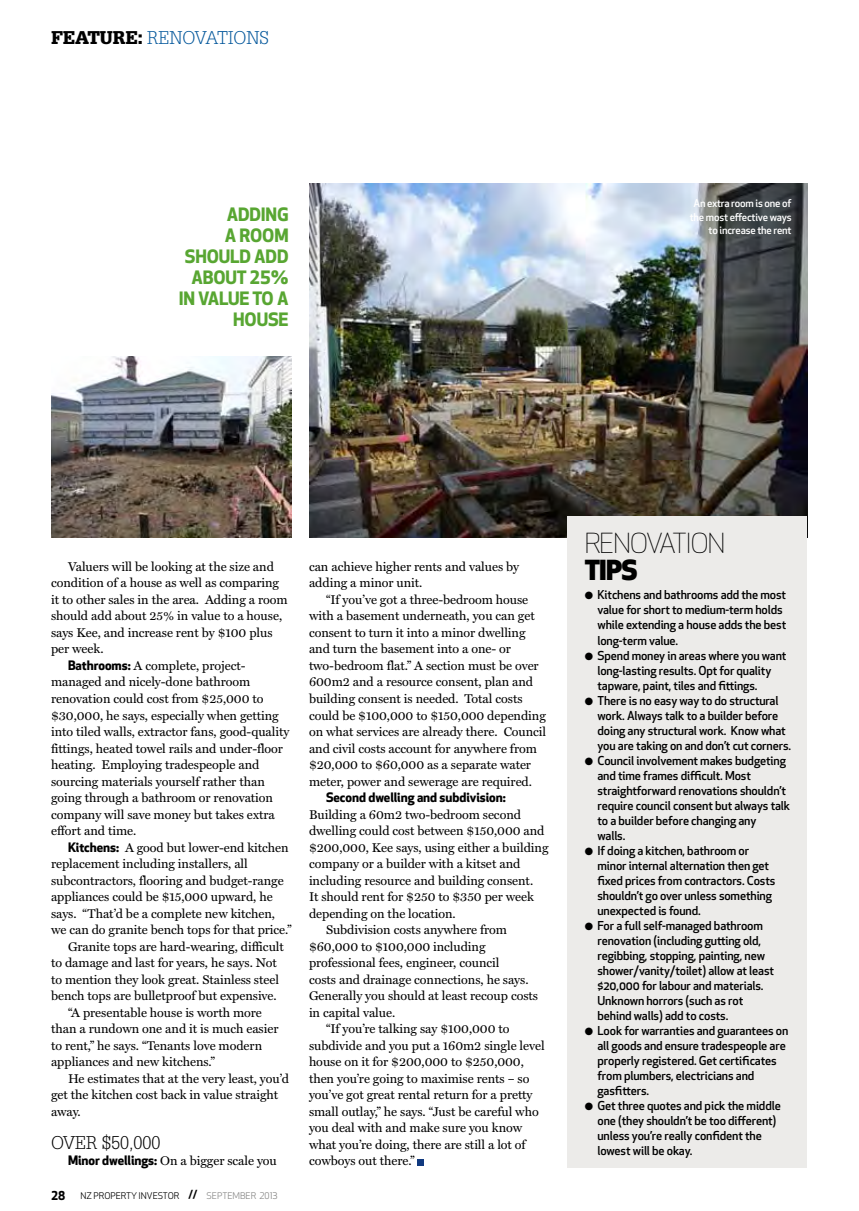
<style>
.page{position:relative;width:859px;height:1211px;background:#fff}
.page>*{position:absolute;margin:0;border:0;box-sizing:border-box;transform-origin:0 0}
.t1{font:300 27px "Apex New";letter-spacing:-.03em;color:#000}
.t2{font:800 27px "Apex New";color:#000}
.t3{font:700 18px/21px "Apex New";letter-spacing:-.01em;color:#58a632;text-align:right}
.t4{font:300 18px "Glypha LT Std";color:#00559a}
.t5{font:300 18px "Glypha LT Std";color:#000}
.t6{font:12.75px/16.5px "Miller Text";letter-spacing:-.005em;color:#000}
.t7{font:700 12.75px "Apex New";letter-spacing:-.005em;color:#000}
.t8{font:500 12px/15px "Apex New";letter-spacing:-.01em;color:#000}
.t9{font:500 10.5px/13.5px "Apex New";letter-spacing:-.02em;color:#fff;text-align:right}
.t10{font:9px "Apex New";color:#000}
.s1{font-weight:900;color:#000}
.s2{font-family:"Apex New";font-weight:700}
.s3{font-weight:700;font-size:12px}
.s4{color:#878786}
</style>
<div class="page">
<img style="left:309px;top:183px;width:499px;height:354px">
<img style="left:51px;top:356px;width:241px;height:181px">
<div style="left:568px;top:516px;width:239px;height:651px;background:#ecebe9"></div>
<svg style="left:418px;top:1159px;width:6px;height:5px"></svg>
<h2 class="t4" style="left:51px;top:28px;width:219px"><span class="s1">FEATURE:</span> RENOVATIONS</h2>
<h2 class="t3" style="left:179px;top:203px;width:111px">Adding<br>a room should add about 25% in value to a house</h2>
<p class="t9" style="left:690px;top:196px;width:103px">An extra room is one of the most effective ways to increase the rent</p>
<p class="t6" style="left:68px;top:558px;width:207px">Valuers will be looking at the size and</p>
<p class="t6" style="left:51px;top:574px;width:230px">condition of a house as well as comparing</p>
<p class="t6" style="left:51px;top:591px;width:238px">it to other sales in the area. Adding a room</p>
<p class="t6" style="left:51px;top:607px;width:233px">should add about 25% in value to a house,</p>
<p class="t6" style="left:51px;top:624px;width:223px">says Kee, and increase rent by $100 plus</p>
<p class="t6" style="left:51px;top:640px;width:54px">per week.</p>
<p class="t6" style="left:68px;top:657px;width:179px"><span class="s2">Bathrooms:</span> A complete, project-</p>
<p class="t6" style="left:51px;top:673px;width:201px">managed and nicely-done bathroom</p>
<p class="t6" style="left:51px;top:690px;width:214px">renovation could cost from $25,000 to</p>
<p class="t6" style="left:51px;top:706px;width:229px">$30,000, he says, especially when getting</p>
<p class="t6" style="left:51px;top:723px;width:240px">into tiled walls, extractor fans, good-quality</p>
<p class="t6" style="left:51px;top:739px;width:234px">fittings, heated towel rails and under-floor</p>
<p class="t6" style="left:51px;top:756px;width:210px">heating. Employing tradespeople and</p>
<p class="t6" style="left:51px;top:772px;width:215px">sourcing materials yourself rather than</p>
<p class="t6" style="left:51px;top:789px;width:224px">going through a bathroom or renovation</p>
<p class="t6" style="left:51px;top:805px;width:225px">company will save money but takes extra</p>
<p class="t6" style="left:51px;top:822px;width:87px">effort and time.</p>
<p class="t6" style="left:68px;top:838px;width:222px"><span class="s2">Kitchens:</span> A good but lower-end kitchen</p>
<p class="t6" style="left:51px;top:855px;width:198px">replacement including installers, all</p>
<p class="t6" style="left:51px;top:871px;width:234px">subcontractors, flooring and budget-range</p>
<p class="t6" style="left:51px;top:888px;width:223px">appliances could be $15,000 upward, he</p>
<p class="t6" style="left:51px;top:904px;width:226px">says. “That’d be a complete new kitchen,</p>
<p class="t6" style="left:51px;top:921px;width:242px">we can do granite bench tops for that price.”</p>
<p class="t6" style="left:68px;top:937px;width:217px">Granite tops are hard-wearing, difficult</p>
<p class="t6" style="left:51px;top:954px;width:227px">to damage and last for years, he says. Not</p>
<p class="t6" style="left:51px;top:970px;width:230px">to mention they look great. Stainless steel</p>
<p class="t6" style="left:51px;top:987px;width:227px">bench tops are bulletproof but expensive.</p>
<p class="t6" style="left:68px;top:1003px;width:195px">“A presentable house is worth more</p>
<p class="t6" style="left:51px;top:1020px;width:229px">than a rundown one and it is much easier</p>
<p class="t6" style="left:51px;top:1036px;width:213px">to rent,” he says. “Tenants love modern</p>
<p class="t6" style="left:51px;top:1053px;width:165px">appliances and new kitchens.”</p>
<p class="t6" style="left:68px;top:1069px;width:222px">He estimates that at the very least, you’d</p>
<p class="t6" style="left:51px;top:1086px;width:229px">get the kitchen cost back in value straight</p>
<p class="t6" style="left:51px;top:1102px;width:31px">away.</p>
<h2 class="t5" style="left:51px;top:1131px;width:111px">OVER $50,000</h2>
<p class="t6" style="left:68px;top:1152px;width:210px"><span class="s2">Minor dwellings:</span> On a bigger scale you</p>
<p class="t10" style="left:51px;top:1189px;width:228px"><span class="s3">28</span> NZ PROPERTY INVESTOR <sup>//</sup> <span class="s4">SEPTEMBER 2013</span></p>
<p class="t6" style="left:309px;top:558px;width:212px">can achieve higher rents and values by adding a minor unit.</p>
<p class="t6" style="left:309px;top:591px;width:239px;text-indent:17px">“If you’ve got a three-bedroom house with a basement underneath, you can get consent to turn it into a minor dwelling and turn the basement into a one- or two-bedroom flat.” A section must be over 600m2 and a resource consent, plan and building consent is needed. Total costs could be $100,000 to $150,000 depending on what services are already there. Council and civil costs account for anywhere from $20,000 to $60,000 as a separate water meter, power and sewerage are required.</p>
<p class="t7" style="left:326px;top:788px;width:181px">Second dwelling and subdivision:</p>
<p class="t6" style="left:309px;top:805px;width:214px">Building a 60m2 two-bedroom second</p>
<p class="t6" style="left:309px;top:822px;width:237px">dwelling could cost between $150,000 and</p>
<p class="t6" style="left:309px;top:838px;width:241px">$200,000, Kee says, using either a building</p>
<p class="t6" style="left:309px;top:855px;width:213px">company or a builder with a kitset and</p>
<p class="t6" style="left:309px;top:871px;width:226px">including resource and building consent.</p>
<p class="t6" style="left:309px;top:888px;width:227px">It should rent for $250 to $350 per week</p>
<p class="t6" style="left:309px;top:904px;width:148px">depending on the location.</p>
<p class="t6" style="left:326px;top:921px;width:183px">Subdivision costs anywhere from</p>
<p class="t6" style="left:309px;top:937px;width:178px">$60,000 to $100,000 including</p>
<p class="t6" style="left:309px;top:954px;width:192px">professional fees, engineer, council</p>
<p class="t6" style="left:309px;top:970px;width:221px">costs and drainage connections, he says.</p>
<p class="t6" style="left:309px;top:987px;width:231px">Generally you should at least recoup costs</p>
<p class="t6" style="left:309px;top:1003px;width:88px">in capital value.</p>
<p class="t6" style="left:326px;top:1020px;width:185px">“If you’re talking say $100,000 to</p>
<p class="t6" style="left:309px;top:1036px;width:237px">subdivide and you put a 160m2 single level</p>
<p class="t6" style="left:309px;top:1053px;width:216px">house on it for $200,000 to $250,000,</p>
<p class="t6" style="left:309px;top:1069px;width:222px">then you’re going to maximise rents – so</p>
<p class="t6" style="left:309px;top:1086px;width:225px">you’ve got great rental return for a pretty</p>
<p class="t6" style="left:309px;top:1102px;width:231px">small outlay,” he says. “Just be careful who</p>
<p class="t6" style="left:309px;top:1119px;width:215px">you deal with and make sure you know</p>
<p class="t6" style="left:309px;top:1135px;width:218px">what you’re doing, there are still a lot of</p>
<p class="t6" style="left:309px;top:1152px;width:107px">cowboys out there.”</p>
<h1 class="t1" style="left:585px;top:526px;width:142px">RENOVATION</h1>
<h1 class="t2" style="left:585px;top:551px;width:54px">tips</h1>
<p class="t8" style="left:597px;top:587px;width:190px;text-indent:-13px">● Kitchens and bathrooms add the most value for short to medium-term holds while extending a house adds the best long-term value.</p>
<p class="t8" style="left:597px;top:647px;width:190px;text-indent:-13px">● Spend money in areas where you want long-lasting results. Opt for quality tapware, paint, tiles and fittings.</p>
<p class="t8" style="left:597px;top:692px;width:195px;text-indent:-13px">● There is no easy way to do structural work. Always talk to a builder before doing any structural work. Know what you are taking on and don’t cut corners.</p>
<p class="t8" style="left:597px;top:752px;width:194px;text-indent:-13px">● Council involvement makes budgeting and time frames difficult. Most straightforward renovations shouldn’t require council consent but always talk to a builder before changing any<br>walls.</p>
<p class="t8" style="left:597px;top:842px;width:179px;text-indent:-13px">● If doing a kitchen, bathroom or minor internal alternation then get fixed prices from contractors. Costs shouldn’t go over unless something unexpected is found.</p>
<p class="t8" style="left:597px;top:917px;width:178px;text-indent:-13px">● For a full self-managed bathroom renovation (including gutting old, regibbing, stopping, painting, new shower/vanity/toilet) allow at least $20,000 for labour and materials.<br>Unknown horrors (such as rot behind walls) add to costs.</p>
<p class="t8" style="left:597px;top:1022px;width:192px;text-indent:-13px">● Look for warranties and guarantees on all goods and ensure tradespeople are properly registered. Get certificates from plumbers, electricians and gasfitters.</p>
<p class="t8" style="left:597px;top:1097px;width:185px;text-indent:-13px">● Get three quotes and pick the middle one (they shouldn’t be too different) unless you’re really confident the lowest will be okay.</p>
</div>
